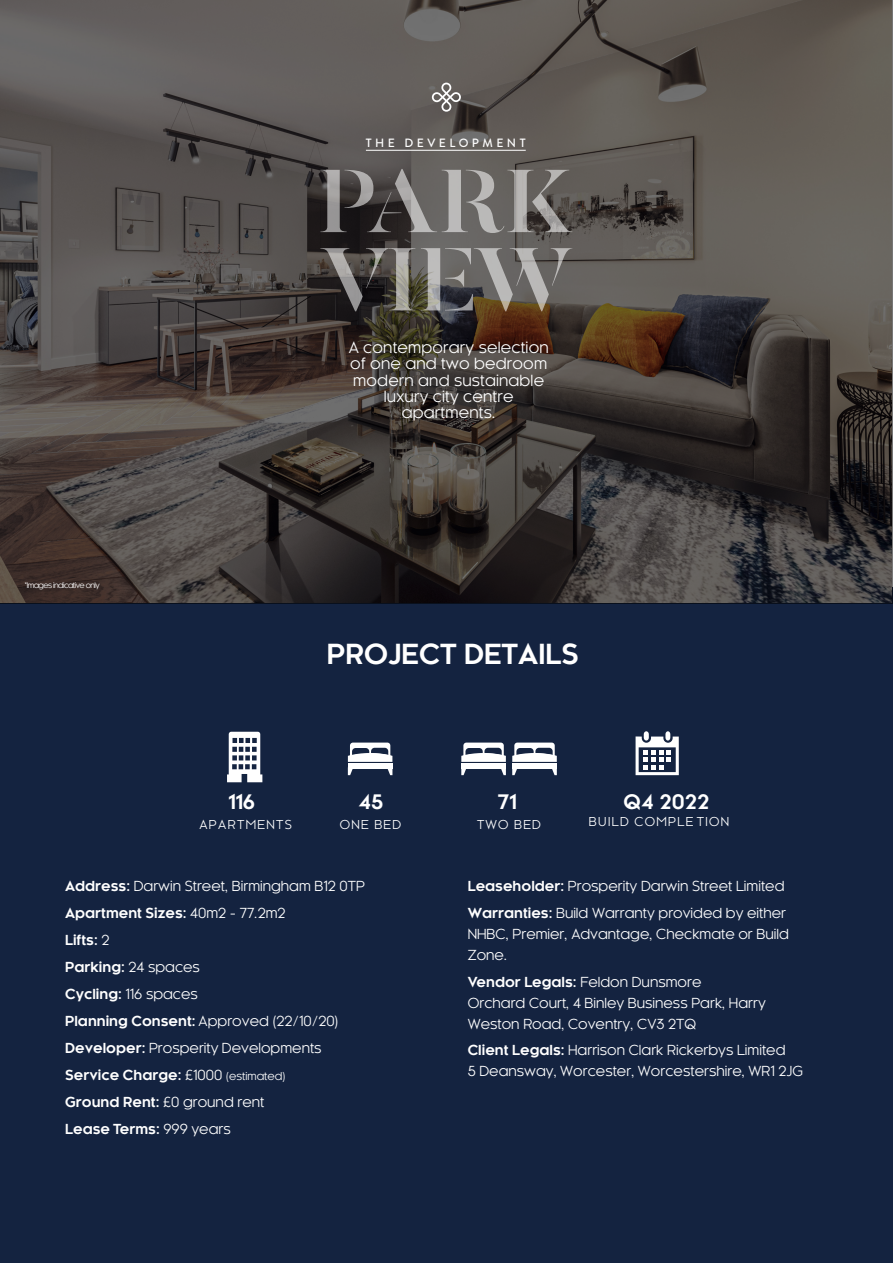
<style>
.page{position:relative;width:893px;height:1263px;background:#fff}
.page>*{position:absolute;margin:0;border:0;box-sizing:border-box;transform-origin:0 0}
.t1{font:700 27px "Kessel 105";color:#fff}
.t2{font:700 19.5px "Kessel 105";letter-spacing:.01em;color:#fff}
.t3{font:15px/16.4px "Kessel 105";letter-spacing:.01em;color:#fff;text-align:center}
.t4{font:13.5px/27px "Kessel 105";color:#fff}
.t5{font:12px "Kessel 105";letter-spacing:.115em;color:#fff}
.t6{font:500 12px "Brandon Grotesque";letter-spacing:.29em;color:#fff}
.t7{font:7.5px "Kessel 105";letter-spacing:-.075em;color:#fff}
.s1{font-weight:700}
.s2{font-size:10.5px}
</style>
<div class="page">
<div style="left:0;top:587px;width:893px;height:676px;background:#142340"></div>
<svg style="left:0;top:0;width:893px;height:603px;background:#4e4845"></svg>
<svg style="left:227px;top:732px;width:35px;height:50px"></svg>
<svg style="left:636px;top:731px;width:43px;height:44px"></svg>
<svg style="left:348px;top:742px;width:44px;height:33px"></svg>
<div style="left:348px;top:764px;width:44px;height:5px;background:#fff"></div>
<svg style="left:461px;top:742px;width:45px;height:33px"></svg>
<div style="left:461px;top:764px;width:45px;height:5px;background:#fff"></div>
<svg style="left:512px;top:742px;width:45px;height:33px"></svg>
<div style="left:512px;top:764px;width:45px;height:5px;background:#fff"></div>
<svg style="left:320px;top:169px;width:252px;height:64px;background:#6e6b6a"></svg>
<svg style="left:320px;top:248px;width:95px;height:63px;background:#575451"></svg>
<svg style="left:421px;top:248px;width:151px;height:63px;background:#797570"></svg>
<hr style="left:366px;top:150px;width:160px;height:1px;background:#fff">
<svg style="left:432px;top:82px;width:29px;height:30px"></svg>
<p class="t6" style="left:366px;top:134px;width:161px">THE DEVELOPMENT</p>
<p class="t7" style="left:25px;top:581px;width:77px">*Images indicative only</p>
<p class="t3" style="left:349px;top:339px;width:202px">A contemporary selection of one and two bedroom modern and sustainable luxury city centre apartments.</p>
<p class="t1" style="left:327px;top:639px;width:253px">PROJECT DETAILS</p>
<p class="t2" style="left:228px;top:791px;width:28px">116</p>
<p class="t5" style="left:199px;top:818px;width:94px">APARTMENTS</p>
<p class="t2" style="left:359px;top:791px;width:26px">45</p>
<p class="t5" style="left:340px;top:818px;width:63px">ONE BED</p>
<p class="t2" style="left:498px;top:791px;width:21px">71</p>
<p class="t5" style="left:477px;top:818px;width:65px">TWO BED</p>
<p class="t2" style="left:624px;top:790px;width:87px">Q4 2022</p>
<p class="t5" style="left:589px;top:815px;width:142px">BUILD COMPLE TION</p>
<p class="t4" style="left:65px;top:872px;width:301px"><span class="s1">Address:</span> Darwin Street, Birmingham B12 0TP<br><span class="s1">Apartment Sizes:</span> 40m2 - 77.2m2<br><span class="s1">Lifts:</span> 2<br><span class="s1">Parking:</span> 24 spaces<br><span class="s1">Cycling:</span> 116 spaces<br><span class="s1">Planning Consent:</span> Approved (22/10/20)<br><span class="s1">Developer:</span> Prosperity Developments<br><span class="s1">Service Charge:</span> £1000 <span class="s2">(estimated)<br></span><span class="s1">Ground Rent:</span> £0 ground rent<br><span class="s1">Lease Terms:</span> 999 years</p>
<p class="t4" style="left:468px;top:873px;width:320px"><span class="s1">Leaseholder:</span> Prosperity Darwin Street Limited<br><span class="s1">Warranties:</span> Build Warranty provided by either</p>
<p class="t4" style="left:468px;top:924px;width:323px;line-height:20.9px">NHBC, Premier, Advantage, Checkmate or Build<br>Zone.</p>
<p class="t4" style="left:468px;top:971px;width:300px;line-height:21px"><span class="s1">Vendor Legals:</span> Feldon Dunsmore<br>Orchard Court, 4 Binley Business Park, Harry<br>Weston Road, Coventry, CV3 2TQ</p>
<p class="t4" style="left:468px;top:1040px;width:337px;line-height:21px"><span class="s1">Client Legals:</span> Harrison Clark Rickerbys Limited<br>5 Deansway, Worcester, Worcestershire, WR1 2JG</p>
</div>
